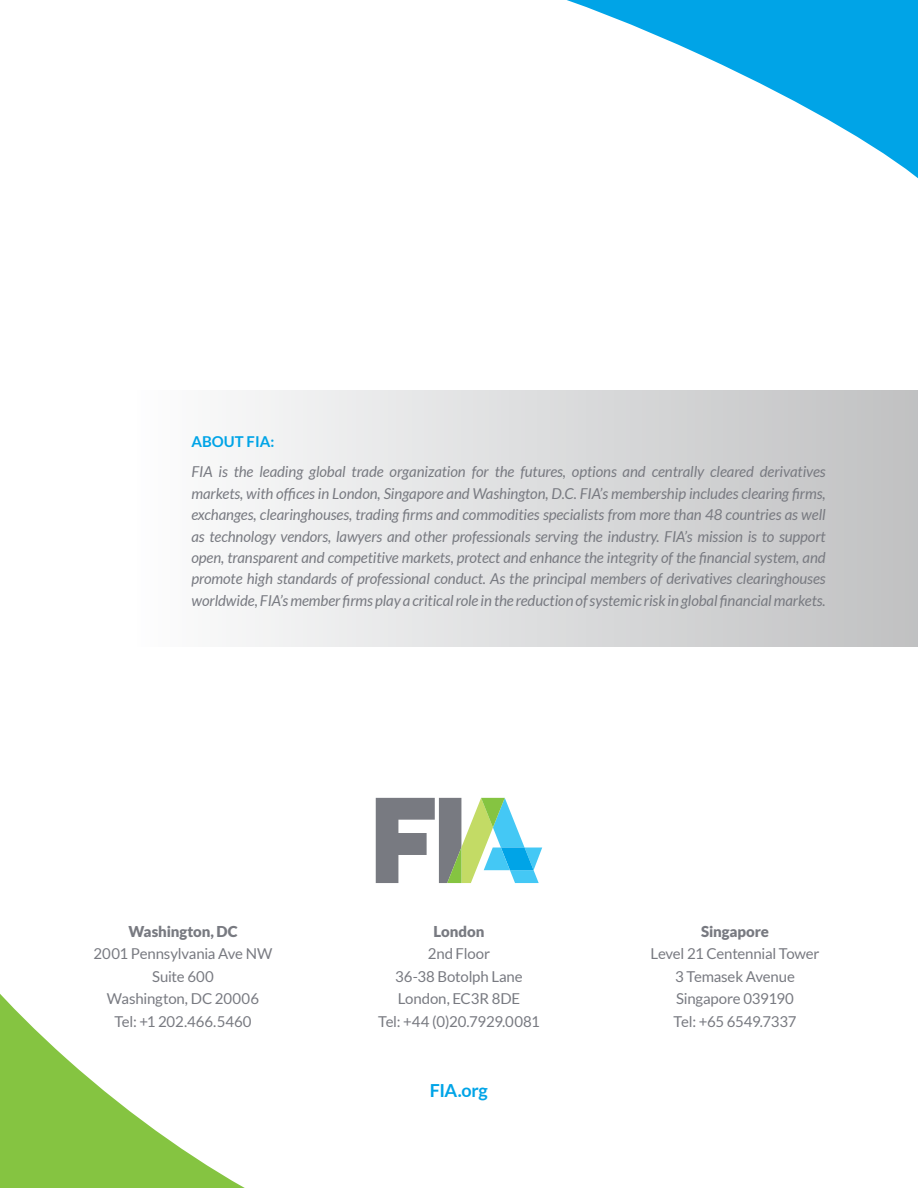
<style>
.page{position:relative;width:918px;height:1188px;background:#fff}
.page>*{position:absolute;margin:0;border:0;box-sizing:border-box;transform-origin:0 0}
.t1{font:700 18px "Lato";letter-spacing:-.02em;color:#00a4e7}
.t2{font:italic 15px/21.5px "Lato";letter-spacing:-.005em;color:#787a81;text-align:justify}
.t3{font:15px/22.5px "Lato";letter-spacing:-.01em;color:#787a81;text-align:center}
.t4{font:900 15px "Lato";letter-spacing:-.005em;color:#787a81}
.t5{font:700 15px "Lato";color:#00a4e7}
</style>
<div class="page">
<svg style="left:376px;top:798px;width:166px;height:85px"></svg>
<svg style="left:567px;top:0;width:351px;height:179px"></svg>
<svg style="left:0;top:994px;width:245px;height:194px"></svg>
<div style="left:133px;top:390px;width:785px;height:256px;background:linear-gradient(to right,#fdfdfe,#c0c0c2)"></div>
<p class="t5" style="left:191px;top:433px;width:84px">ABOUT FIA:</p>
<p class="t2" style="left:191px;top:461px;width:636px">FIA is the leading global trade organization for the futures, options and centrally cleared derivatives markets, with offices in London, Singapore and Washington, D.C. FIA’s membership includes clearing firms, exchanges, clearinghouses, trading firms and commodities specialists from more than 48 countries as well as technology vendors, lawyers and other professionals serving the industry. FIA’s mission is to support open, transparent and competitive markets, protect and enhance the integrity of the financial system, and promote high standards of professional conduct. As the principal members of derivatives clearinghouses worldwide, FIA’s member firms play a critical role in the reduction of systemic risk in global financial markets.</p>
<p class="t4" style="left:128px;top:922px;width:111px">Washington, DC</p>
<p class="t3" style="left:94px;top:942px;width:180px">2001 Pennsylvania Ave NW<br>Suite 600<br>Washington, DC 20006<br>Tel: +1 202.466.5460</p>
<p class="t4" style="left:434px;top:922px;width:52px">London</p>
<p class="t3" style="left:378px;top:942px;width:163px">2nd Floor<br>36-38 Botolph Lane<br>London, EC3R 8DE<br>Tel: +44 (0)20.7929.0081</p>
<p class="t1" style="left:430px;top:1080px;width:59px">FIA.org</p>
<p class="t4" style="left:701px;top:922px;width:69px">Singapore</p>
<p class="t3" style="left:650px;top:942px;width:171px">Level 21 Centennial Tower<br>3 Temasek Avenue<br>Singapore 039190<br>Tel: +65 6549.7337</p>
</div>
